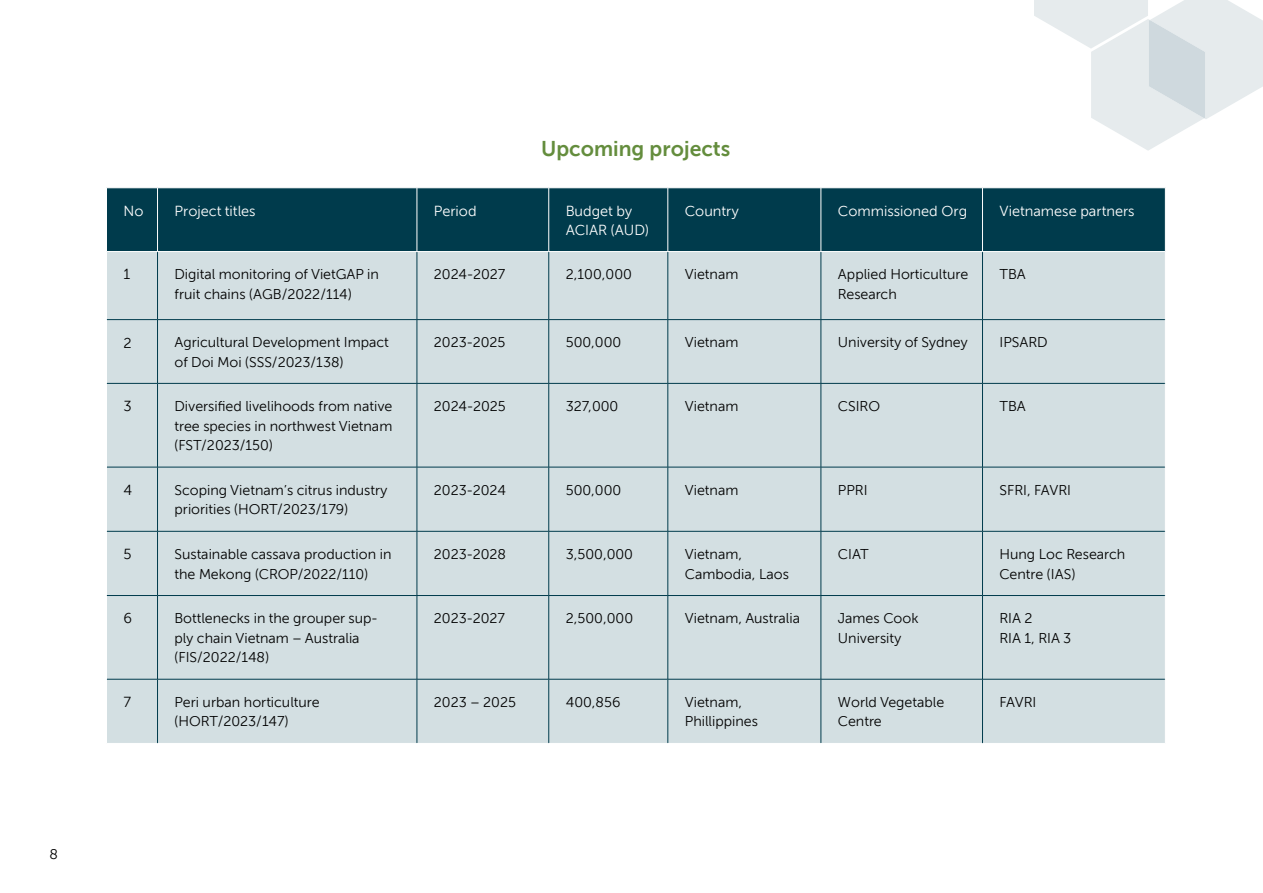
<style>
.page{position:relative;width:1263px;height:893px;background:#fff}
.page>*{position:absolute;margin:0;border:0;box-sizing:border-box;transform-origin:0 0}
.t1{font:700 21px "SVN Museo Sans";color:#648d3d}
.t2{font:14.55px/19.5px "SVN Museo Sans";color:#fff}
.t3{font:14.55px "SVN Museo Sans";color:#000}
.t4{font:14.25px/19.5px "SVN Museo Sans";color:#000}
</style>
<div class="page">
<div style="left:107px;top:189px;width:1058px;height:62px;background:#003b4c"></div>
<div style="left:107px;top:252px;width:1058px;height:491px;background:#d3dfe2"></div>
<hr style="left:157px;top:252px;width:1px;height:67px;background:#003b4c">
<hr style="left:417px;top:252px;width:1px;height:67px;background:#003b4c">
<hr style="left:548px;top:252px;width:1px;height:67px;background:#003b4c">
<hr style="left:667px;top:252px;width:1px;height:67px;background:#003b4c">
<hr style="left:821px;top:252px;width:1px;height:67px;background:#003b4c">
<hr style="left:982px;top:252px;width:1px;height:67px;background:#003b4c">
<hr style="left:107px;top:319px;width:51px;height:1px;background:#003b4c">
<hr style="left:158px;top:319px;width:259px;height:1px;background:#003b4c">
<hr style="left:157px;top:320px;width:1px;height:63px;background:#003b4c">
<hr style="left:417px;top:319px;width:132px;height:1px;background:#003b4c">
<hr style="left:417px;top:320px;width:1px;height:63px;background:#003b4c">
<hr style="left:549px;top:319px;width:119px;height:1px;background:#003b4c">
<hr style="left:548px;top:320px;width:1px;height:63px;background:#003b4c">
<hr style="left:668px;top:319px;width:153px;height:1px;background:#003b4c">
<hr style="left:667px;top:320px;width:1px;height:63px;background:#003b4c">
<hr style="left:821px;top:319px;width:161px;height:1px;background:#003b4c">
<hr style="left:821px;top:320px;width:1px;height:63px;background:#003b4c">
<hr style="left:982px;top:319px;width:183px;height:1px;background:#003b4c">
<hr style="left:982px;top:320px;width:1px;height:63px;background:#003b4c">
<hr style="left:107px;top:383px;width:51px;height:1px;background:#003b4c">
<hr style="left:158px;top:383px;width:259px;height:1px;background:#003b4c">
<hr style="left:157px;top:384px;width:1px;height:83px;background:#003b4c">
<hr style="left:417px;top:383px;width:132px;height:1px;background:#003b4c">
<hr style="left:417px;top:384px;width:1px;height:83px;background:#003b4c">
<hr style="left:549px;top:383px;width:119px;height:1px;background:#003b4c">
<hr style="left:548px;top:384px;width:1px;height:83px;background:#003b4c">
<hr style="left:668px;top:383px;width:153px;height:1px;background:#003b4c">
<hr style="left:667px;top:384px;width:1px;height:83px;background:#003b4c">
<hr style="left:821px;top:383px;width:161px;height:1px;background:#003b4c">
<hr style="left:821px;top:384px;width:1px;height:83px;background:#003b4c">
<hr style="left:982px;top:383px;width:183px;height:1px;background:#003b4c">
<hr style="left:982px;top:384px;width:1px;height:83px;background:#003b4c">
<hr style="left:107px;top:467px;width:51px;height:1px;background:#003b4c">
<hr style="left:158px;top:467px;width:259px;height:1px;background:#003b4c">
<hr style="left:157px;top:467px;width:1px;height:64px;background:#003b4c">
<hr style="left:417px;top:467px;width:132px;height:1px;background:#003b4c">
<hr style="left:417px;top:467px;width:1px;height:64px;background:#003b4c">
<hr style="left:549px;top:467px;width:119px;height:1px;background:#003b4c">
<hr style="left:548px;top:467px;width:1px;height:64px;background:#003b4c">
<hr style="left:668px;top:467px;width:153px;height:1px;background:#003b4c">
<hr style="left:667px;top:467px;width:1px;height:64px;background:#003b4c">
<hr style="left:821px;top:467px;width:161px;height:1px;background:#003b4c">
<hr style="left:821px;top:467px;width:1px;height:64px;background:#003b4c">
<hr style="left:982px;top:467px;width:183px;height:1px;background:#003b4c">
<hr style="left:982px;top:467px;width:1px;height:64px;background:#003b4c">
<hr style="left:107px;top:531px;width:51px;height:1px;background:#003b4c">
<hr style="left:158px;top:531px;width:259px;height:1px;background:#003b4c">
<hr style="left:157px;top:531px;width:1px;height:64px;background:#003b4c">
<hr style="left:417px;top:531px;width:132px;height:1px;background:#003b4c">
<hr style="left:417px;top:531px;width:1px;height:64px;background:#003b4c">
<hr style="left:549px;top:531px;width:119px;height:1px;background:#003b4c">
<hr style="left:548px;top:531px;width:1px;height:64px;background:#003b4c">
<hr style="left:668px;top:531px;width:153px;height:1px;background:#003b4c">
<hr style="left:667px;top:531px;width:1px;height:64px;background:#003b4c">
<hr style="left:821px;top:531px;width:161px;height:1px;background:#003b4c">
<hr style="left:821px;top:531px;width:1px;height:64px;background:#003b4c">
<hr style="left:982px;top:531px;width:183px;height:1px;background:#003b4c">
<hr style="left:982px;top:531px;width:1px;height:64px;background:#003b4c">
<hr style="left:107px;top:595px;width:51px;height:1px;background:#003b4c">
<hr style="left:158px;top:595px;width:259px;height:1px;background:#003b4c">
<hr style="left:157px;top:596px;width:1px;height:83px;background:#003b4c">
<hr style="left:417px;top:595px;width:132px;height:1px;background:#003b4c">
<hr style="left:417px;top:596px;width:1px;height:83px;background:#003b4c">
<hr style="left:549px;top:595px;width:119px;height:1px;background:#003b4c">
<hr style="left:548px;top:596px;width:1px;height:83px;background:#003b4c">
<hr style="left:668px;top:595px;width:153px;height:1px;background:#003b4c">
<hr style="left:667px;top:596px;width:1px;height:83px;background:#003b4c">
<hr style="left:821px;top:595px;width:161px;height:1px;background:#003b4c">
<hr style="left:821px;top:596px;width:1px;height:83px;background:#003b4c">
<hr style="left:982px;top:595px;width:183px;height:1px;background:#003b4c">
<hr style="left:982px;top:596px;width:1px;height:83px;background:#003b4c">
<hr style="left:107px;top:679px;width:51px;height:1px;background:#003b4c">
<hr style="left:158px;top:679px;width:259px;height:1px;background:#003b4c">
<hr style="left:157px;top:679px;width:1px;height:64px;background:#003b4c">
<hr style="left:417px;top:679px;width:132px;height:1px;background:#003b4c">
<hr style="left:417px;top:679px;width:1px;height:64px;background:#003b4c">
<hr style="left:549px;top:679px;width:119px;height:1px;background:#003b4c">
<hr style="left:548px;top:679px;width:1px;height:64px;background:#003b4c">
<hr style="left:668px;top:679px;width:153px;height:1px;background:#003b4c">
<hr style="left:667px;top:679px;width:1px;height:64px;background:#003b4c">
<hr style="left:821px;top:679px;width:161px;height:1px;background:#003b4c">
<hr style="left:821px;top:679px;width:1px;height:64px;background:#003b4c">
<hr style="left:982px;top:679px;width:183px;height:1px;background:#003b4c">
<hr style="left:982px;top:679px;width:1px;height:64px;background:#003b4c">
<hr style="left:157px;top:188px;width:1px;height:63px;background:#fff">
<hr style="left:417px;top:188px;width:1px;height:63px;background:#fff">
<hr style="left:548px;top:188px;width:1px;height:63px;background:#fff">
<hr style="left:667px;top:188px;width:1px;height:63px;background:#fff">
<hr style="left:821px;top:188px;width:1px;height:63px;background:#fff">
<hr style="left:982px;top:188px;width:1px;height:63px;background:#fff">
<svg style="left:1034px;top:0;width:229px;height:151px"></svg>
<p class="t4" style="left:50px;top:843px;width:10px">8</p>
<h1 class="t1" style="left:541px;top:133px;width:191px">Upcoming projects</h1>
<p class="t2" style="left:123px;top:200px;width:22px">No</p>
<p class="t2" style="left:175px;top:200px;width:83px">Project titles</p>
<p class="t2" style="left:434px;top:200px;width:44px">Period</p>
<p class="t2" style="left:566px;top:200px;width:85px">Budget by<br>ACIAR (AUD)</p>
<p class="t2" style="left:685px;top:200px;width:56px">Country</p>
<p class="t2" style="left:838px;top:200px;width:131px">Commissioned Org</p>
<p class="t2" style="left:999px;top:200px;width:137px">Vietnamese partners</p>
<p class="t3" style="left:123px;top:264px;width:8px">1</p>
<p class="t4" style="left:175px;top:263px;width:206px">Digital monitoring of VietGAP in fruit chains (AGB/2022/114)</p>
<p class="t4" style="left:434px;top:263px;width:73px">2024-2027</p>
<p class="t4" style="left:566px;top:263px;width:68px">2,100,000</p>
<p class="t4" style="left:685px;top:263px;width:55px">Vietnam</p>
<p class="t4" style="left:838px;top:263px;width:132px">Applied Horticulture<br>Research</p>
<p class="t4" style="left:999px;top:263px;width:28px">TBA</p>
<p class="t3" style="left:123px;top:332px;width:10px">2</p>
<p class="t4" style="left:175px;top:332px;width:216px">Agricultural Development Impact of Doi Moi (SSS/2023/138)</p>
<p class="t4" style="left:434px;top:332px;width:73px">2023-2025</p>
<p class="t4" style="left:566px;top:332px;width:57px">500,000</p>
<p class="t4" style="left:685px;top:332px;width:55px">Vietnam</p>
<p class="t4" style="left:838px;top:332px;width:132px">University of Sydney</p>
<p class="t4" style="left:999px;top:332px;width:50px">IPSARD</p>
<p class="t3" style="left:123px;top:396px;width:10px">3</p>
<p class="t4" style="left:175px;top:395px;width:219px;text-align:justify">Diversified livelihoods from native tree species in northwest Vietnam (FST/2023/150)</p>
<p class="t4" style="left:434px;top:395px;width:73px">2024-2025</p>
<p class="t4" style="left:566px;top:395px;width:54px">327,000</p>
<p class="t4" style="left:685px;top:395px;width:55px">Vietnam</p>
<p class="t4" style="left:838px;top:395px;width:44px">CSIRO</p>
<p class="t4" style="left:999px;top:395px;width:28px">TBA</p>
<p class="t3" style="left:123px;top:480px;width:10px">4</p>
<p class="t4" style="left:175px;top:479px;width:215px">Scoping Vietnam’s citrus industry priorities (HORT/2023/179)</p>
<p class="t4" style="left:434px;top:479px;width:73px">2023-2024</p>
<p class="t4" style="left:566px;top:479px;width:57px">500,000</p>
<p class="t4" style="left:685px;top:479px;width:55px">Vietnam</p>
<p class="t4" style="left:838px;top:479px;width:31px">PPRI</p>
<p class="t4" style="left:999px;top:479px;width:73px">SFRI, FAVRI</p>
<p class="t3" style="left:123px;top:544px;width:10px">5</p>
<p class="t4" style="left:175px;top:543px;width:218px">Sustainable cassava production in the Mekong (CROP/2022/110)</p>
<p class="t4" style="left:434px;top:543px;width:74px">2023-2028</p>
<p class="t4" style="left:566px;top:543px;width:69px">3,500,000</p>
<p class="t4" style="left:685px;top:543px;width:106px">Vietnam,<br>Cambodia, Laos</p>
<p class="t4" style="left:838px;top:543px;width:32px">CIAT</p>
<p class="t4" style="left:999px;top:543px;width:127px">Hung Loc Research<br>Centre (IAS)</p>
<p class="t3" style="left:123px;top:608px;width:10px">6</p>
<p class="t4" style="left:175px;top:607px;width:205px">Bottlenecks in the grouper sup&shy;ply chain Vietnam – Australia (FIS/2022/148)</p>
<p class="t4" style="left:434px;top:607px;width:73px">2023-2027</p>
<p class="t4" style="left:566px;top:607px;width:69px">2,500,000</p>
<p class="t4" style="left:685px;top:607px;width:117px">Vietnam, Australia</p>
<p class="t4" style="left:838px;top:607px;width:82px">James Cook<br>University</p>
<p class="t4" style="left:999px;top:607px;width:73px">RIA 2<br>RIA 1, RIA 3</p>
<p class="t3" style="left:123px;top:692px;width:9px">7</p>
<p class="t4" style="left:175px;top:691px;width:147px">Peri urban horticulture (HORT/2023/147)</p>
<p class="t4" style="left:434px;top:691px;width:84px">2023 – 2025</p>
<p class="t4" style="left:566px;top:691px;width:56px">400,856</p>
<p class="t4" style="left:685px;top:691px;width:75px">Vietnam,<br>Phillippines</p>
<p class="t4" style="left:838px;top:691px;width:108px">World Vegetable<br>Centre</p>
<p class="t4" style="left:999px;top:691px;width:38px">FAVRI</p>
</div>
